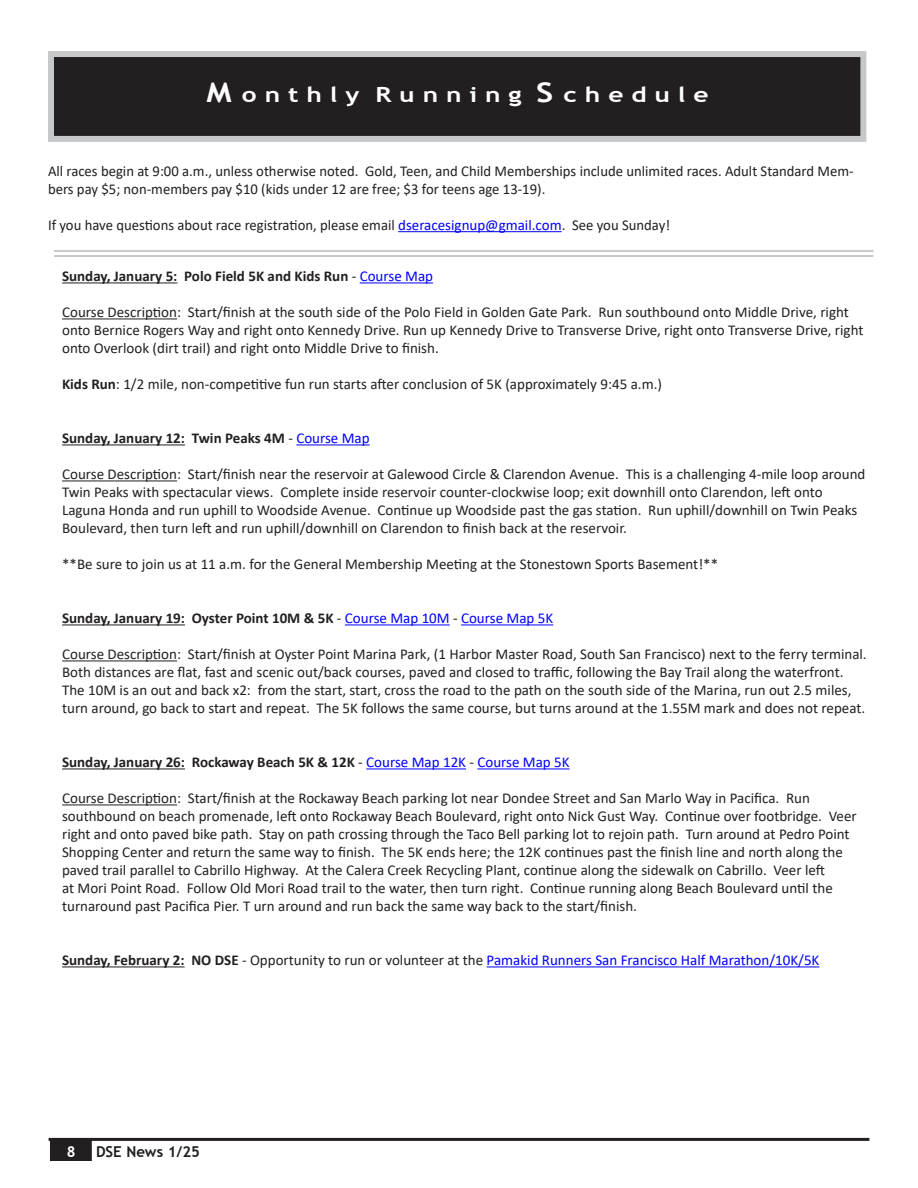
<style>
.page{position:relative;width:918px;height:1188px;background:#fff}
.page>*{position:absolute;margin:0;border:0;box-sizing:border-box;transform-origin:0 0}
.t1{font:700 21px "Trebuchet MS";color:#fff;scale:1.25 1}
.t2{font:15px/18px "Calibri";color:#231f20}
.t3{font:700 15px "Calibri";color:#231f20}
.t4{font:15px "Calibri";color:#00f}
.t5{font:700 15px "Trebuchet MS";color:#231f20}
.t6{font:700 15px "Trebuchet MS";color:#fff}
.s1{font-size:27px}
.s2{color:#00f}
.s3{font-weight:400}
.s4{font-weight:400;color:#00f}
.s5{font-weight:700}
.s6{font-weight:700;color:#231f20}
.s7{color:#231f20}
</style>
<div class="page">
<hr style="left:49px;top:1138px;width:820px;height:3px;background:#231f20">
<div style="left:50px;top:1138px;width:42px;height:23px;background:#231f20"></div>
<div style="left:51px;top:54px;width:812px;height:85px;background:#231f20"></div>
<div style="left:48px;top:51px;width:818px;height:91px;border:6px solid #c7c8ca"></div>
<hr style="left:398px;top:231px;width:164px;height:1px;background:#00f">
<hr style="left:54px;top:250px;width:819px;height:2px;background:#939598">
<hr style="left:54px;top:255px;width:819px;height:2px;background:#939598">
<hr style="left:62px;top:282px;width:115px;height:1px;background:#231f20">
<hr style="left:360px;top:282px;width:73px;height:1px;background:#00f">
<hr style="left:62px;top:318px;width:115px;height:1px;background:#231f20">
<hr style="left:62px;top:444px;width:123px;height:1px;background:#231f20">
<hr style="left:296px;top:444px;width:74px;height:1px;background:#00f">
<hr style="left:62px;top:480px;width:115px;height:1px;background:#231f20">
<hr style="left:62px;top:624px;width:123px;height:1px;background:#231f20">
<hr style="left:345px;top:624px;width:105px;height:1px;background:#00f">
<hr style="left:461px;top:624px;width:92px;height:1px;background:#00f">
<hr style="left:62px;top:660px;width:115px;height:1px;background:#231f20">
<hr style="left:62px;top:768px;width:123px;height:1px;background:#231f20">
<hr style="left:366px;top:768px;width:100px;height:1px;background:#00f">
<hr style="left:477px;top:768px;width:93px;height:1px;background:#00f">
<hr style="left:62px;top:804px;width:115px;height:1px;background:#231f20">
<hr style="left:62px;top:966px;width:123px;height:1px;background:#231f20">
<hr style="left:487px;top:966px;width:332px;height:1px;background:#00f">
<p class="t1" style="left:207px;top:81px;width:403px"><span class="s1">M</span> o n t h l y R u n n i n g <span class="s1">S</span> c h e d u l e</p>
<p class="t2" style="left:48px;top:162px;width:807px">All races begin at 9:00 a.m., unless otherwise noted. Gold, Teen, and Child Memberships include unlimited races. Adult Standard Mem&shy;bers pay $5; non-members pay $10 (kids under 12 are free; $3 for teens age 13-19).</p>
<p class="t2" style="left:48px;top:216px;width:624px">If you have questions about race registration, please email <span class="s2">dseracesignup@gmail.com</span>. See you Sunday!</p>
<p class="t3" style="left:62px;top:266px;width:372px">Sunday, January 5: Polo Field 5K and Kids Run <span class="s3">-</span> <span class="s4">Course Map</span></p>
<p class="t2" style="left:62px;top:303px;width:803px">Course Description: Start/finish at the south side of the Polo Field in Golden Gate Park. Run southbound onto Middle Drive, right onto Bernice Rogers Way and right onto Kennedy Drive. Run up Kennedy Drive to Transverse Drive, right onto Transverse Drive, right onto Overlook (dirt trail) and right onto Middle Drive to finish.</p>
<p class="t2" style="left:62px;top:375px;width:601px"><span class="s5">Kids Run</span>: 1/2 mile, non-competitive fun run starts after conclusion of 5K (approximately 9:45 a.m.)</p>
<p class="t3" style="left:62px;top:428px;width:309px">Sunday, January 12: Twin Peaks 4M <span class="s3">-</span> <span class="s4">Course Map</span></p>
<p class="t2" style="left:62px;top:465px;width:805px">Course Description: Start/finish near the reservoir at Galewood Circle &amp; Clarendon Avenue. This is a challenging 4-mile loop around Twin Peaks with spectacular views. Complete inside reservoir counter-clockwise loop; exit downhill onto Clarendon, left onto Laguna Honda and run uphill to Woodside Avenue. Continue up Woodside past the gas station. Run uphill/downhill on Twin Peaks Boulevard, then turn left and run uphill/downhill on Clarendon to finish back at the reservoir.</p>
<p class="t2" style="left:62px;top:555px;width:658px">**Be sure to join us at 11 a.m. for the General Membership Meeting at the Stonestown Sports Basement!**</p>
<p class="t3" style="left:62px;top:608px;width:493px">Sunday, January 19: Oyster Point 10M &amp; 5K <span class="s3">-</span> <span class="s4">Course Map 10M</span> <span class="s3">-</span> <span class="s4">Course Map 5K</span></p>
<p class="t2" style="left:62px;top:645px;width:806px">Course Description: Start/finish at Oyster Point Marina Park, (1 Harbor Master Road, South San Francisco) next to the ferry terminal.<br>Both distances are flat, fast and scenic out/back courses, paved and closed to traffic, following the Bay Trail along the waterfront.</p>
<p class="t2" style="left:62px;top:681px;width:805px">The 10M is an out and back x2: from the start, start, cross the road to the path on the south side of the Marina, run out 2.5 miles, turn around, go back to start and repeat. The 5K follows the same course, but turns around at the 1.55M mark and does not repeat.</p>
<p class="t3" style="left:62px;top:752px;width:509px">Sunday, January 26: Rockaway Beach 5K &amp; 12K <span class="s3">-</span> <span class="s4">Course Map 12K</span> <span class="s3">-</span> <span class="s4">Course Map 5K</span></p>
<p class="t2" style="left:62px;top:789px;width:796px">Course Description: Start/finish at the Rockaway Beach parking lot near Dondee Street and San Marlo Way in Pacifica. Run southbound on beach promenade, left onto Rockaway Beach Boulevard, right onto Nick Gust Way. Continue over footbridge. Veer right and onto paved bike path. Stay on path crossing through the Taco Bell parking lot to rejoin path. Turn around at Pedro Point Shopping Center and return the same way to finish. The 5K ends here; the 12K continues past the finish line and north along the paved trail parallel to Cabrillo Highway. At the Calera Creek Recycling Plant, continue along the sidewalk on Cabrillo. Veer left<br>at Mori Point Road. Follow Old Mori Road trail to the water, then turn right. Continue running along Beach Boulevard until the turnaround past Pacifica Pier. T urn around and run back the same way back to the start/finish.</p>
<p class="t4" style="left:62px;top:950px;width:759px"><span class="s6">Sunday, February 2: NO DSE</span> <span class="s7">- Opportunity to run or volunteer at the</span> Pamakid Runners San Francisco Half Marathon/10K/5K</p>
<p class="t6" style="left:67px;top:1142px;width:10px">8</p>
<p class="t5" style="left:96px;top:1142px;width:105px">DSE News 1/25</p>
</div>
